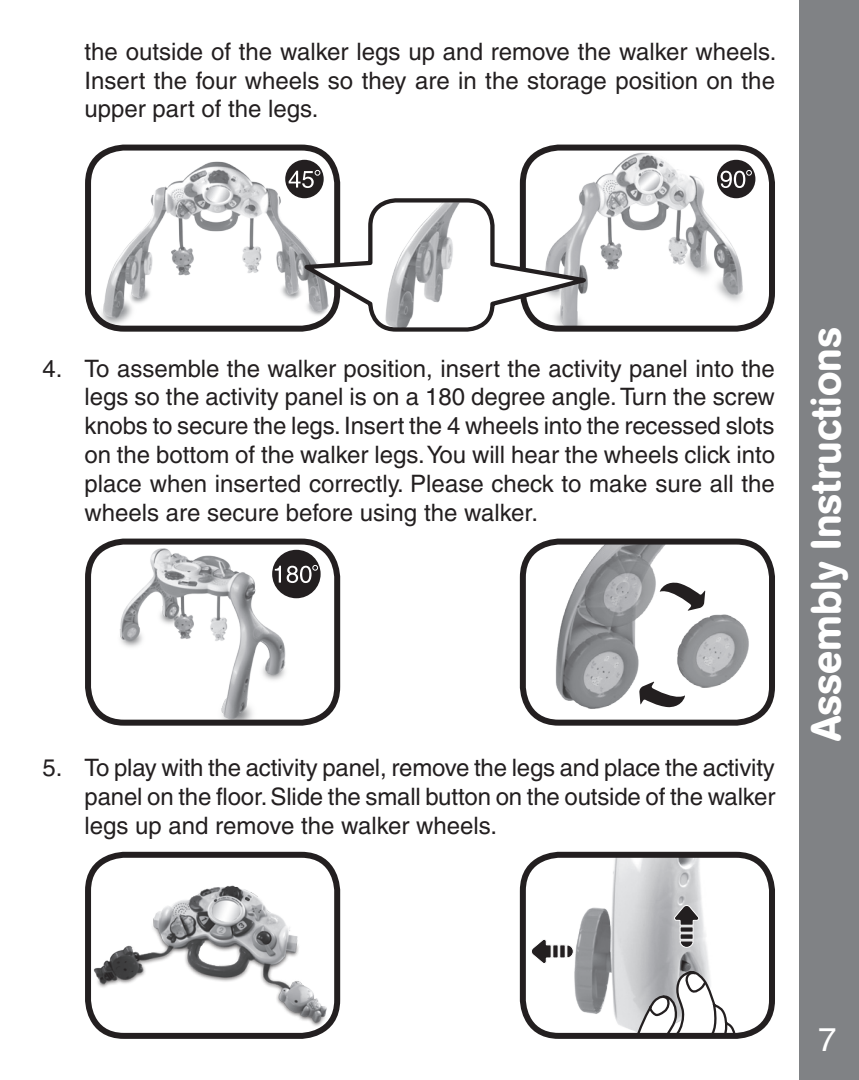
<style>
.page{position:relative;width:859px;height:1080px;background:#fff}
.page>*{position:absolute;margin:0;border:0;box-sizing:border-box;transform-origin:0 0}
.side_text{font:500 42px "AG Book Rounded";color:#fff}
.t1{font:500 33px "Helvetica";color:#fff}
.body_text_2{font:500 24px/28.8px "Helvetica";color:#231f20;text-align:justify}
</style>
<div class="page">
<div style="left:799px;top:0;width:60px;height:1080px;background:#808285"></div>
<img style="left:537px;top:148px;width:214px;height:177px">
<div style="left:520px;top:145px;width:255px;height:187px;border:6px solid #231f20;border-radius:36px"></div>
<img style="left:99px;top:154px;width:234px;height:171px">
<div style="left:85px;top:145px;width:255px;height:187px;border:6px solid #231f20;border-radius:36px"></div>
<svg style="left:292px;top:196px;width:312px;height:136px"></svg>
<div style="left:717px;top:160px;width:38px;height:38px;background:#231f20;border-radius:50%"></div>
<svg style="left:721px;top:170px;width:31px;height:18px"></svg>
<div style="left:285px;top:160px;width:39px;height:38px;background:#231f20;border-radius:50%"></div>
<svg style="left:289px;top:170px;width:31px;height:18px"></svg>
<img style="left:98px;top:546px;width:206px;height:173px">
<div style="left:85px;top:539px;width:255px;height:187px;border:6px solid #231f20;border-radius:36px"></div>
<div style="left:272px;top:550px;width:49px;height:48px;background:#231f20;border-radius:50%"></div>
<svg style="left:275px;top:565px;width:43px;height:18px"></svg>
<img style="left:548px;top:546px;width:206px;height:173px">
<div style="left:520px;top:539px;width:255px;height:187px;border:6px solid #231f20;border-radius:36px"></div>
<svg style="left:635px;top:624px;width:56px;height:102px"></svg>
<svg style="left:653px;top:579px;width:58px;height:37px"></svg>
<img style="left:92px;top:875px;width:245px;height:154px">
<div style="left:85px;top:852px;width:255px;height:187px;border:6px solid #231f20;border-radius:36px"></div>
<img style="left:523px;top:855px;width:249px;height:181px">
<svg style="left:632px;top:969px;width:104px;height:63px"></svg>
<div style="left:520px;top:852px;width:255px;height:187px;border:6px solid #231f20;border-radius:36px"></div>
<svg style="left:673px;top:904px;width:27px;height:44px"></svg>
<svg style="left:530px;top:938px;width:44px;height:27px"></svg>
<p class="body_text_2" style="left:85px;top:37px;width:693px">the outside of the walker legs up and remove the walker wheels.<br>Insert the four wheels so they are in the storage position on the upper part of the legs.</p>
<p class="body_text_2" style="left:85px;top:354px;width:692px;text-indent:-42px">4. To assemble the walker position, insert the activity panel into the legs so the activity panel is on a 180 degree angle. Turn the screw knobs to secure the legs. Insert the 4 wheels into the recessed slots on the bottom of the walker legs. You will hear the wheels click into place when inserted correctly. Please check to make sure all the wheels are secure before using the walker.</p>
<p class="body_text_2" style="left:85px;top:754px;width:692px;text-indent:-42px">5. To play with the activity panel, remove the legs and place the activity panel on the floor. Slide the small button on the outside of the walker legs up and remove the walker wheels.</p>
<p class="side_text" style="left:802px;top:741px;width:415px;rotate:-90deg">Assembly Instructions</p>
<h2 class="t1" style="left:818px;top:1021px;width:20px">7</h2>
</div>
